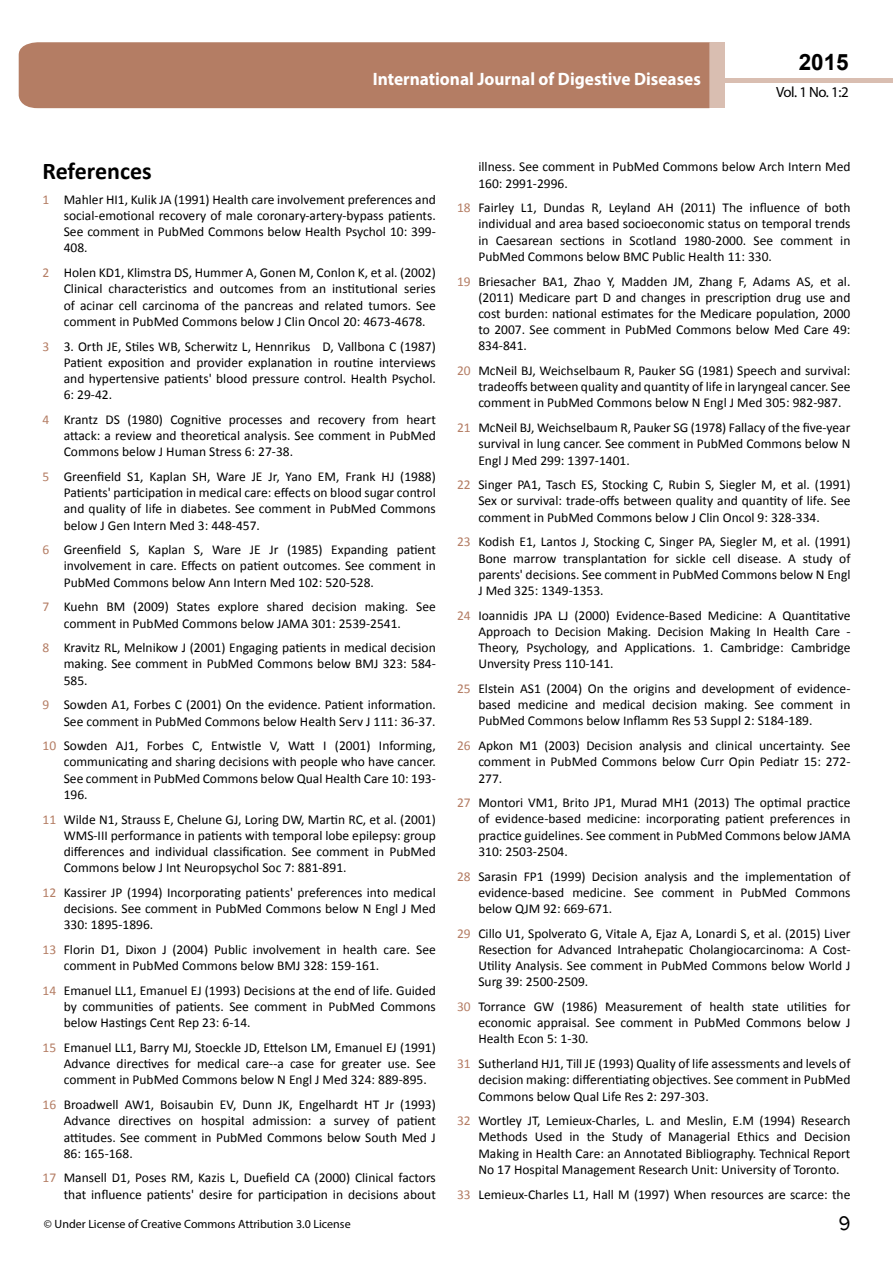
<style>
.page{position:relative;width:893px;height:1263px;background:#fff}
.page>*{position:absolute;margin:0;border:0;box-sizing:border-box;transform-origin:0 0}
.t1{font:25.5px "Tunga";color:#000}
.t2{font:700 24px "Calibri";color:#000}
.t3{font:700 22.5px "Arial";color:#000}
.t4{font:700 18px "Myriad Pro";color:#fff;scale:.96 1}
.t5{font:14.85px "Myriad Pro";color:#000}
.t6{font:13.5px/16.2px "Calibri";color:#000;text-align:justify}
.t7{font:12px "Myriad Pro";color:#000}
.s1{color:#b47d64}
</style>
<div class="page">
<hr style="left:725px;top:78px;width:168px;height:4px;background:#d9beb1">
<div style="left:19px;top:42px;width:690px;height:66px;background:#b47d64"></div>
<div style="left:709px;top:42px;width:16px;height:66px;background:#d9beb1"></div>
<h3 class="t4" style="left:373px;top:67px;width:343px">International Journal of Digestive Diseases</h3>
<h3 class="t4" style="left:585px;top:74px;width:128px">ISSN 1698-9465</h3>
<h3 class="t3" style="left:799px;top:47px;width:52px">2015</h3>
<p class="t5" style="left:776px;top:83px;width:74px">Vol. 1 No. 1:2</p>
<h2 class="t2" style="left:43px;top:156px;width:111px">References</h2>
<p class="t6" style="left:64px;top:191px;width:374px;text-indent:-21px"><span class="s1">1</span> Mahler HI1, Kulik JA (1991) Health care involvement preferences and social-emotional recovery of male coronary-artery-bypass patients.<br>See comment in PubMed Commons below Health Psychol 10: 399- 408.</p>
<p class="t6" style="left:64px;top:265px;width:374px;text-indent:-21px"><span class="s1">2</span> Holen KD1, Klimstra DS, Hummer A, Gonen M, Conlon K, et al. (2002)<br>Clinical characteristics and outcomes from an institutional series of acinar cell carcinoma of the pancreas and related tumors. See comment in PubMed Commons below J Clin Oncol 20: 4673-4678.</p>
<p class="t6" style="left:64px;top:338px;width:374px;text-indent:-21px"><span class="s1">3</span> 3. Orth JE, Stiles WB, Scherwitz L, Hennrikus D, Vallbona C (1987)<br>Patient exposition and provider explanation in routine interviews and hypertensive patients' blood pressure control. Health Psychol.<br>6: 29-42.</p>
<p class="t6" style="left:64px;top:411px;width:374px;text-indent:-21px"><span class="s1">4</span> Krantz DS (1980) Cognitive processes and recovery from heart attack: a review and theoretical analysis. See comment in PubMed Commons below J Human Stress 6: 27-38.</p>
<p class="t6" style="left:64px;top:468px;width:374px;text-indent:-21px"><span class="s1">5</span> Greenfield S1, Kaplan SH, Ware JE Jr, Yano EM, Frank HJ (1988)<br>Patients' participation in medical care: effects on blood sugar control and quality of life in diabetes. See comment in PubMed Commons below J Gen Intern Med 3: 448-457.</p>
<p class="t6" style="left:64px;top:542px;width:374px;text-indent:-21px"><span class="s1">6</span> Greenfield S, Kaplan S, Ware JE Jr (1985) Expanding patient involvement in care. Effects on patient outcomes. See comment in PubMed Commons below Ann Intern Med 102: 520-528.</p>
<p class="t6" style="left:64px;top:599px;width:374px;text-indent:-21px"><span class="s1">7</span> Kuehn BM (2009) States explore shared decision making. See comment in PubMed Commons below JAMA 301: 2539-2541.</p>
<p class="t6" style="left:64px;top:640px;width:374px;text-indent:-21px"><span class="s1">8</span> Kravitz RL, Melnikow J (2001) Engaging patients in medical decision making. See comment in PubMed Commons below BMJ 323: 584- 585.</p>
<p class="t6" style="left:43px;top:697px;width:395px;text-align:right"><span class="s1">9</span> Sowden A1, Forbes C (2001) On the evidence. Patient information.<br>See comment in PubMed Commons below Health Serv J 111: 36-37.</p>
<p class="t6" style="left:64px;top:738px;width:374px;text-indent:-21px"><span class="s1">10</span> Sowden AJ1, Forbes C, Entwistle V, Watt I (2001) Informing, communicating and sharing decisions with people who have cancer.<br>See comment in PubMed Commons below Qual Health Care 10: 193- 196.</p>
<p class="t6" style="left:64px;top:811px;width:374px;text-indent:-21px"><span class="s1">11</span> Wilde N1, Strauss E, Chelune GJ, Loring DW, Martin RC, et al. (2001)<br>WMS-III performance in patients with temporal lobe epilepsy: group differences and individual classification. See comment in PubMed Commons below J Int Neuropsychol Soc 7: 881-891.</p>
<p class="t6" style="left:64px;top:884px;width:374px;text-indent:-21px"><span class="s1">12</span> Kassirer JP (1994) Incorporating patients' preferences into medical decisions. See comment in PubMed Commons below N Engl J Med 330: 1895-1896.</p>
<p class="t6" style="left:64px;top:941px;width:374px;text-indent:-21px"><span class="s1">13</span> Florin D1, Dixon J (2004) Public involvement in health care. See comment in PubMed Commons below BMJ 328: 159-161.</p>
<p class="t6" style="left:64px;top:982px;width:374px;text-indent:-21px"><span class="s1">14</span> Emanuel LL1, Emanuel EJ (1993) Decisions at the end of life. Guided by communities of patients. See comment in PubMed Commons below Hastings Cent Rep 23: 6-14.</p>
<p class="t6" style="left:64px;top:1039px;width:374px;text-indent:-21px"><span class="s1">15</span> Emanuel LL1, Barry MJ, Stoeckle JD, Ettelson LM, Emanuel EJ (1991)<br>Advance directives for medical care--a case for greater use. See comment in PubMed Commons below N Engl J Med 324: 889-895.</p>
<p class="t6" style="left:64px;top:1096px;width:374px;text-indent:-21px"><span class="s1">16</span> Broadwell AW1, Boisaubin EV, Dunn JK, Engelhardt HT Jr (1993)<br>Advance directives on hospital admission: a survey of patient attitudes. See comment in PubMed Commons below South Med J 86: 165-168.</p>
<p class="t6" style="left:43px;top:1170px;width:395px;text-align:right"><span class="s1">17</span> Mansell D1, Poses RM, Kazis L, Duefield CA (2000) Clinical factors that influence patients' desire for participation in decisions about</p>
<p class="t6" style="left:478px;top:159px;width:374px">illness. See comment in PubMed Commons below Arch Intern Med<br>160: 2991-2996.</p>
<p class="t6" style="left:478px;top:200px;width:374px;text-indent:-21px"><span class="s1">18</span> Fairley L1, Dundas R, Leyland AH (2011) The influence of both individual and area based socioeconomic status on temporal trends in Caesarean sections in Scotland 1980-2000. See comment in PubMed Commons below BMC Public Health 11: 330.</p>
<p class="t6" style="left:478px;top:273px;width:374px;text-indent:-21px"><span class="s1">19</span> Briesacher BA1, Zhao Y, Madden JM, Zhang F, Adams AS, et al. (2011) Medicare part D and changes in prescription drug use and cost burden: national estimates for the Medicare population, 2000 to 2007. See comment in PubMed Commons below Med Care 49:<br>834-841.</p>
<p class="t6" style="left:478px;top:362px;width:374px;text-indent:-21px"><span class="s1">20</span> McNeil BJ, Weichselbaum R, Pauker SG (1981) Speech and survival: tradeoffs between quality and quantity of life in laryngeal cancer. See comment in PubMed Commons below N Engl J Med 305: 982-987.</p>
<p class="t6" style="left:478px;top:420px;width:374px;text-indent:-21px"><span class="s1">21</span> McNeil BJ, Weichselbaum R, Pauker SG (1978) Fallacy of the five-year survival in lung cancer. See comment in PubMed Commons below N Engl J Med 299: 1397-1401.</p>
<p class="t6" style="left:478px;top:477px;width:374px;text-indent:-21px"><span class="s1">22</span> Singer PA1, Tasch ES, Stocking C, Rubin S, Siegler M, et al. (1991)<br>Sex or survival: trade-offs between quality and quantity of life. See comment in PubMed Commons below J Clin Oncol 9: 328-334.</p>
<p class="t6" style="left:478px;top:534px;width:374px;text-indent:-21px"><span class="s1">23</span> Kodish E1, Lantos J, Stocking C, Singer PA, Siegler M, et al. (1991)<br>Bone marrow transplantation for sickle cell disease. A study of parents' decisions. See comment in PubMed Commons below N Engl J Med 325: 1349-1353.</p>
<p class="t6" style="left:478px;top:607px;width:374px;text-indent:-21px"><span class="s1">24</span> Ioannidis JPA LJ (2000) Evidence-Based Medicine: A Quantitative Approach to Decision Making. Decision Making In Health Care - Theory, Psychology, and Applications. 1. Cambridge: Cambridge Unversity Press 110-141.</p>
<p class="t6" style="left:478px;top:680px;width:374px;text-indent:-21px"><span class="s1">25</span> Elstein AS1 (2004) On the origins and development of evidence&shy;based medicine and medical decision making. See comment in PubMed Commons below Inflamm Res 53 Suppl 2: S184-189.</p>
<p class="t6" style="left:478px;top:738px;width:374px;text-indent:-21px"><span class="s1">26</span> Apkon M1 (2003) Decision analysis and clinical uncertainty. See comment in PubMed Commons below Curr Opin Pediatr 15: 272- 277.</p>
<p class="t6" style="left:478px;top:795px;width:374px;text-indent:-21px"><span class="s1">27</span> Montori VM1, Brito JP1, Murad MH1 (2013) The optimal practice of evidence-based medicine: incorporating patient preferences in practice guidelines. See comment in PubMed Commons below JAMA 310: 2503-2504.</p>
<p class="t6" style="left:478px;top:868px;width:374px;text-indent:-21px"><span class="s1">28</span> Sarasin FP1 (1999) Decision analysis and the implementation of evidence-based medicine. See comment in PubMed Commons below QJM 92: 669-671.</p>
<p class="t6" style="left:478px;top:925px;width:374px;text-indent:-21px"><span class="s1">29</span> Cillo U1, Spolverato G, Vitale A, Ejaz A, Lonardi S, et al. (2015) Liver Resection for Advanced Intrahepatic Cholangiocarcinoma: A Cost-Utility Analysis. See comment in PubMed Commons below World J Surg 39: 2500-2509.</p>
<p class="t6" style="left:478px;top:998px;width:374px;text-indent:-21px"><span class="s1">30</span> Torrance GW (1986) Measurement of health state utilities for economic appraisal. See comment in PubMed Commons below J Health Econ 5: 1-30.</p>
<p class="t6" style="left:478px;top:1055px;width:374px;text-indent:-21px"><span class="s1">31</span> Sutherland HJ1, Till JE (1993) Quality of life assessments and levels of decision making: differentiating objectives. See comment in PubMed Commons below Qual Life Res 2: 297-303.</p>
<p class="t6" style="left:478px;top:1113px;width:374px;text-indent:-21px"><span class="s1">32</span> Wortley JT, Lemieux-Charles, L. and Meslin, E.M (1994) Research Methods Used in the Study of Managerial Ethics and Decision Making in Health Care: an Annotated Bibliography. Technical Report No 17 Hospital Management Research Unit: University of Toronto.</p>
<p class="t6" style="left:457px;top:1186px;width:395px"><span class="s1">33</span> Lemieux-Charles L1, Hall M (1997) When resources are scarce: the</p>
<p class="t7" style="left:44px;top:1217px;width:308px">© Under License of Creative Commons Attribution 3.0 License</p>
<h1 class="t1" style="left:838px;top:1206px;width:14px">9</h1>
</div>
